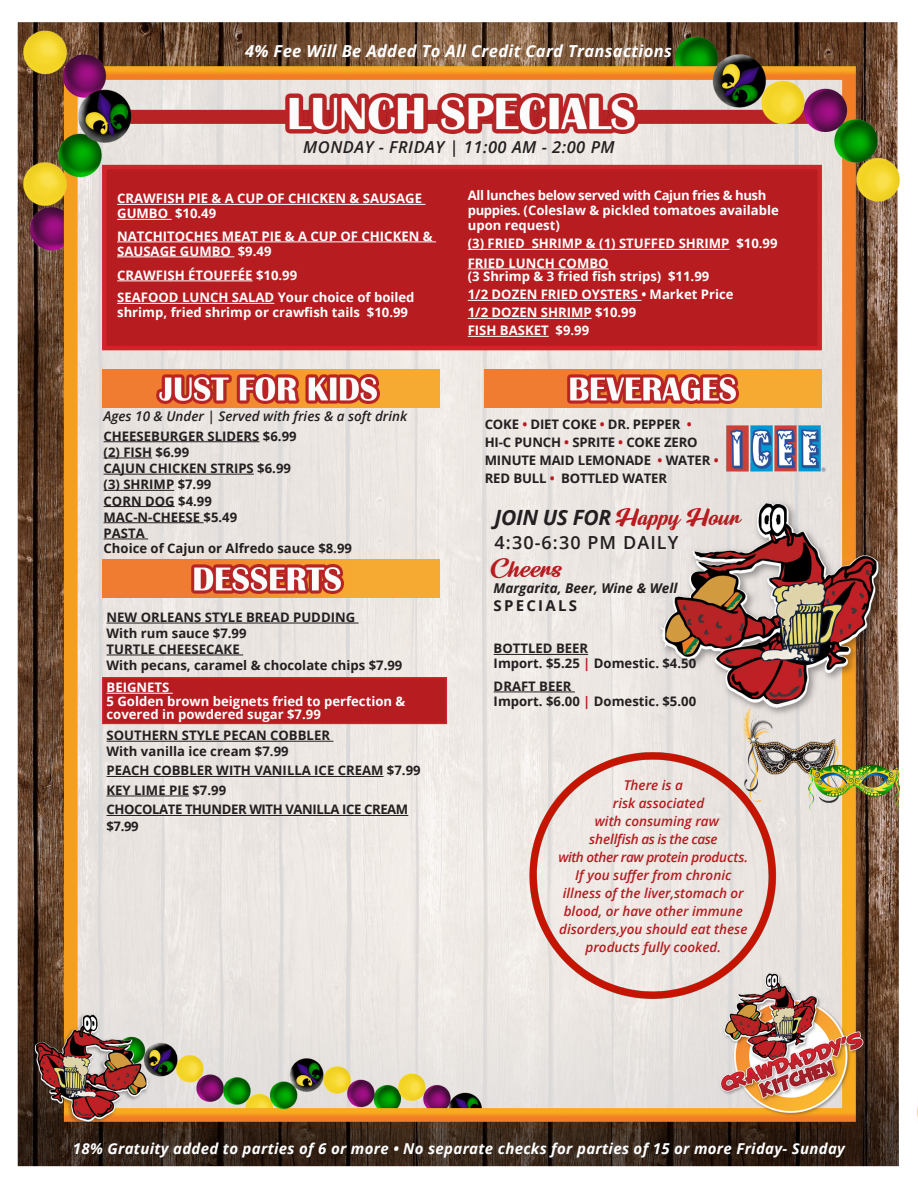
<style>
.page{position:relative;width:918px;height:1188px;background:#fff}
.page>*{position:absolute;margin:0;border:0;box-sizing:border-box;transform-origin:0 0}
.t1{font:37.5px "Lemon Jelly Personal Use";color:#b61c20}
.t2{font:italic 700 21px "Open Sans";letter-spacing:-.02em;color:#231f20}
.t3{font:600 18px "Open Sans";letter-spacing:.06em;color:#231f20}
.t4{font:italic 700 16.5px "Open Sans";letter-spacing:.02em;color:#fff}
.t5{font:italic 600 16.5px "Open Sans";letter-spacing:.03em;color:#231f20}
.t6{font:italic 700 15px "Open Sans";letter-spacing:.02em;color:#fff}
.t7{font:700 15px "Open Sans";letter-spacing:.15em;color:#231f20}
.t8{font:italic 600 13.5px/18px "Open Sans";color:#b61c20;text-align:center}
.t9{font:italic 600 13.5px "Open Sans";color:#231f20}
.t10{font:italic 700 13.5px "Open Sans";color:#231f20}
.t11{font:italic 600 13.5px "Open Sans";letter-spacing:-.03em;color:#b61c20}
.t12{font:700 13.2px/15px "Open Sans";color:#fff}
.t13{font:700 13.2px/18px "Open Sans";color:#231f20}
.t14{font:700 13.2px/16.2px "Open Sans";letter-spacing:-.03em;color:#231f20}
.s1{color:#b61c20}
.s2{font-family:"Lemon Jelly Personal Use";font-weight:400;font-style:normal;font-size:34.5px;color:#b61c20}
</style>
<div class="page">
<img style="left:17px;top:22px;width:883px;height:1145px">
<img style="left:286px;top:93px;width:352px;height:41px">
<div style="left:102px;top:165px;width:720px;height:185px;background:#b61c20;border:4px solid #d1232a"></div>
<hr style="left:117px;top:204px;width:309px;height:1px;background:#fff">
<hr style="left:117px;top:219px;width:55px;height:1px;background:#fff">
<hr style="left:117px;top:242px;width:319px;height:1px;background:#fff">
<hr style="left:117px;top:257px;width:117px;height:1px;background:#fff">
<hr style="left:117px;top:281px;width:136px;height:1px;background:#fff">
<hr style="left:117px;top:303px;width:157px;height:1px;background:#fff">
<hr style="left:468px;top:249px;width:262px;height:1px;background:#fff">
<hr style="left:468px;top:269px;width:141px;height:1px;background:#fff">
<hr style="left:468px;top:300px;width:174px;height:1px;background:#fff">
<hr style="left:468px;top:318px;width:124px;height:1px;background:#fff">
<hr style="left:468px;top:336px;width:81px;height:1px;background:#fff">
<img style="left:102px;top:370px;width:337px;height:38px">
<img style="left:156px;top:375px;width:223px;height:29px">
<hr style="left:104px;top:441px;width:156px;height:1px;background:#231f20">
<hr style="left:104px;top:458px;width:48px;height:1px;background:#231f20">
<hr style="left:104px;top:474px;width:150px;height:1px;background:#231f20">
<hr style="left:104px;top:490px;width:70px;height:1px;background:#231f20">
<hr style="left:104px;top:506px;width:71px;height:1px;background:#231f20">
<hr style="left:104px;top:522px;width:100px;height:1px;background:#231f20">
<hr style="left:104px;top:539px;width:44px;height:1px;background:#231f20">
<img style="left:102px;top:560px;width:337px;height:38px">
<img style="left:192px;top:564px;width:152px;height:29px">
<div style="left:102px;top:677px;width:345px;height:47px;background:#b61c20;border:2px solid #d1232a"></div>
<hr style="left:107px;top:623px;width:252px;height:1px;background:#231f20">
<hr style="left:107px;top:655px;width:136px;height:1px;background:#231f20">
<hr style="left:107px;top:693px;width:66px;height:1px;background:#fff">
<hr style="left:107px;top:741px;width:226px;height:1px;background:#231f20">
<hr style="left:107px;top:776px;width:277px;height:1px;background:#231f20">
<hr style="left:107px;top:796px;width:82px;height:1px;background:#231f20">
<hr style="left:107px;top:815px;width:301px;height:1px;background:#231f20">
<img style="left:485px;top:370px;width:337px;height:38px">
<img style="left:568px;top:375px;width:171px;height:29px">
<hr style="left:494px;top:654px;width:94px;height:1px;background:#231f20">
<hr style="left:494px;top:692px;width:81px;height:1px;background:#231f20">
<img style="left:720px;top:412px;width:106px;height:72px">
<img style="left:485px;top:728px;width:336px;height:295px">
<p class="t4" style="left:245px;top:39px;width:428px">4% Fee Will Be Added To All Credit Card Transactions</p>
<p class="t5" style="left:303px;top:136px;width:313px">MONDAY - FRIDAY | 11:00 AM - 2:00 PM</p>
<p class="t12" style="left:117px;top:191px;width:306px">CRAWFISH PIE &amp; A CUP OF CHICKEN &amp; SAUSAGE<br>GUMBO $10.49</p>
<p class="t12" style="left:117px;top:228px;width:317px">NATCHITOCHES MEAT PIE &amp; A CUP OF CHICKEN &amp;<br>SAUSAGE GUMBO $9.49</p>
<p class="t12" style="left:117px;top:267px;width:182px">CRAWFISH ÉTOUFFÉE $10.99</p>
<p class="t12" style="left:117px;top:290px;width:299px">SEAFOOD LUNCH SALAD Your choice of boiled shrimp, fried shrimp or crawfish tails $10.99</p>
<p class="t12" style="left:468px;top:188px;width:313px">All lunches below served with Cajun fries &amp; hush puppies. (Coleslaw &amp; pickled tomatoes available upon request)</p>
<p class="t12" style="left:468px;top:236px;width:311px">(3) FRIED SHRIMP &amp; (1) STUFFED SHRIMP $10.99</p>
<p class="t12" style="left:468px;top:255px;width:142px">FRIED LUNCH COMBO</p>
<p class="t12" style="left:468px;top:269px;width:243px">(3 Shrimp &amp; 3 fried fish strips) $11.99</p>
<p class="t12" style="left:468px;top:287px;width:267px">1/2 DOZEN FRIED OYSTERS • Market Price</p>
<p class="t12" style="left:468px;top:305px;width:170px">1/2 DOZEN SHRIMP $10.99</p>
<p class="t12" style="left:468px;top:323px;width:123px">FISH BASKET $9.99</p>
<p class="t9" style="left:104px;top:407px;width:305px">Ages 10 &amp; Under | Served with fries &amp; a soft drink</p>
<p class="t13" style="left:104px;top:427px;width:195px">CHEESEBURGER SLIDERS $6.99</p>
<p class="t13" style="left:104px;top:443px;width:87px">(2) FISH $6.99</p>
<p class="t13" style="left:104px;top:459px;width:189px">CAJUN CHICKEN STRIPS $6.99</p>
<p class="t13" style="left:104px;top:475px;width:109px">(3) SHRIMP $7.99</p>
<p class="t13" style="left:104px;top:491px;width:110px">CORN DOG $4.99</p>
<p class="t13" style="left:104px;top:508px;width:135px">MAC-N-CHEESE $5.49</p>
<p class="t13" style="left:104px;top:524px;width:43px">PASTA</p>
<p class="t13" style="left:104px;top:539px;width:250px">Choice of Cajun or Alfredo sauce $8.99</p>
<p class="t13" style="left:107px;top:608px;width:250px">NEW ORLEANS STYLE BREAD PUDDING</p>
<p class="t13" style="left:107px;top:624px;width:142px">With rum sauce $7.99</p>
<p class="t13" style="left:107px;top:640px;width:135px">TURTLE CHEESECAKE</p>
<p class="t13" style="left:107px;top:656px;width:297px">With pecans, caramel &amp; chocolate chips $7.99</p>
<p class="t12" style="left:107px;top:680px;width:64px">BEIGNETS</p>
<p class="t12" style="left:107px;top:693px;width:300px">5 Golden brown beignets fried to perfection &amp;</p>
<p class="t12" style="left:107px;top:707px;width:216px">covered in powdered sugar $7.99</p>
<p class="t13" style="left:107px;top:726px;width:225px">SOUTHERN STYLE PECAN COBBLER</p>
<p class="t13" style="left:107px;top:742px;width:184px">With vanilla ice cream $7.99</p>
<p class="t13" style="left:107px;top:761px;width:316px">PEACH COBBLER WITH VANILLA ICE CREAM $7.99</p>
<p class="t13" style="left:107px;top:781px;width:121px">KEY LIME PIE $7.99</p>
<p class="t14" style="left:107px;top:801px;width:303px">CHOCOLATE THUNDER WITH VANILLA ICE CREAM $7.99</p>
<p class="t13" style="left:485px;top:415px;width:235px">COKE <span class="s1">•</span> DIET COKE <span class="s1">•</span> DR. PEPPER <span class="s1">•<br></span>HI-C PUNCH <span class="s1">•</span> SPRITE <span class="s1">•</span> COKE ZERO<br>MINUTE MAID LEMONADE <span class="s1">•</span> WATER <span class="s1">•<br></span>RED BULL <span class="s1">•</span> BOTTLED WATER</p>
<p class="t2" style="left:495px;top:502px;width:247px">JOIN US FOR <span class="s2">Happy Hour</span></p>
<p class="t3" style="left:495px;top:530px;width:185px">4:30-6:30 PM DAILY</p>
<p class="t1" style="left:494px;top:541px;width:70px">Cheers</p>
<p class="t10" style="left:494px;top:579px;width:185px">Margarita, Beer, Wine &amp; Well</p>
<p class="t7" style="left:494px;top:595px;width:85px">SPECIALS</p>
<p class="t13" style="left:494px;top:639px;width:96px">BOTTLED BEER</p>
<p class="t13" style="left:494px;top:654px;width:204px">Import. $5.25 <span class="s1">|</span> Domestic. $4.50</p>
<p class="t13" style="left:494px;top:677px;width:79px">DRAFT BEER</p>
<p class="t13" style="left:494px;top:692px;width:204px">Import. $6.00 <span class="s1">|</span> Domestic. $5.00</p>
<p class="t8" style="left:624px;top:775px;width:61px">There is a</p>
<p class="t8" style="left:613px;top:793px;width:93px">risk associated</p>
<p class="t8" style="left:595px;top:811px;width:126px">with consuming raw</p>
<p class="t11" style="left:589px;top:829px;width:130px">shellfish as is the case</p>
<p class="t8" style="left:558px;top:847px;width:191px">with other raw protein products.<br>If you suffer from chronic illness of the liver,stomach or blood, or have other immune disorders,you should eat these products fully cooked.</p>
<p class="t6" style="left:73px;top:1138px;width:774px">18% Gratuity added to parties of 6 or more • No separate checks for parties of 15 or more Friday- Sunday</p>
</div>
